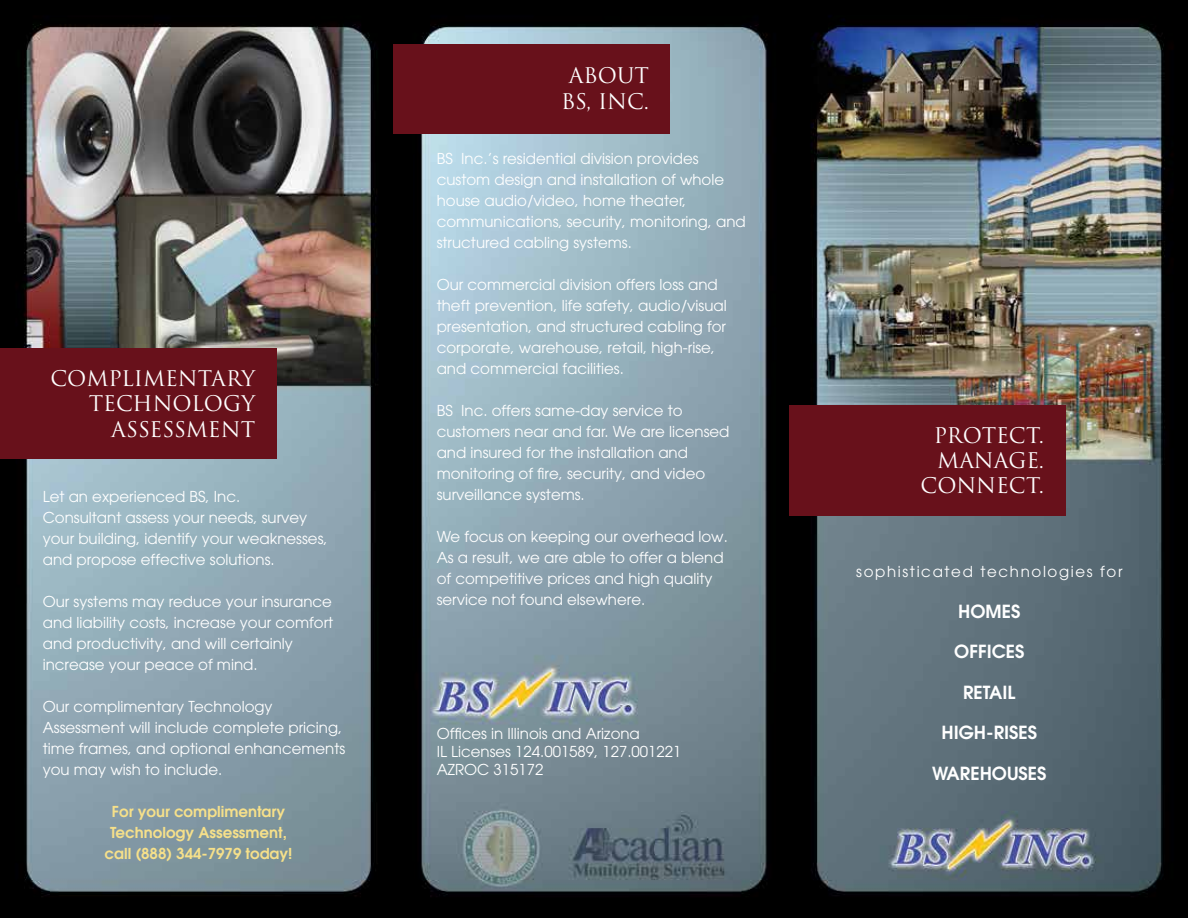
<style>
.page{position:relative;width:1188px;height:918px;background:#fff}
.page>*{position:absolute;margin:0;border:0;box-sizing:border-box;transform-origin:0 0}
.t1{font:21px/25.2px "Trajan Pro 3";color:#fff;text-align:right}
.t2{font:600 18px "Avant Garde";color:#fff}
.t3{font:15px/21px "Avant Garde";color:#fff}
.t4{font:600 15px/21px "Avant Garde";color:#f6e08a;text-align:center}
.t5{font:15px "Avant Garde";letter-spacing:.11em;color:#fff}
</style>
<div class="page">
<img style="left:0;top:0;width:1188px;height:918px">
<div style="left:789px;top:405px;width:276px;height:111px;background:#68111b"></div>
<div style="left:394px;top:44px;width:276px;height:89px;background:#68111b"></div>
<div style="left:0;top:348px;width:276px;height:111px;background:#68111b"></div>
<h1 class="t1" style="left:50px;top:367px;width:206px">COMPLIMENTARY<br>TECHNOLOGY<br>ASSESSMENT</h1>
<p class="t3" style="left:43px;top:486px;width:286px">Let an experienced BS, Inc.<br>Consultant assess your needs, survey your building, identify your weaknesses, and propose effective solutions.</p>
<p class="t3" style="left:43px;top:591px;width:292px">Our systems may reduce your insurance and liability costs, increase your comfort and productivity, and will certainly increase your peace of mind.</p>
<p class="t3" style="left:43px;top:696px;width:304px">Our complimentary Technology Assessment will include complete pricing, time frames, and optional enhancements you may wish to include.</p>
<p class="t4" style="left:105px;top:800px;width:189px">For your complimentary<br>Technology Assessment, call (888) 344-7979 today!</p>
<h1 class="t1" style="left:561px;top:64px;width:90px;text-align:center">ABOUT<br>BS, INC.</h1>
<p class="t3" style="left:437px;top:148px;width:311px">BS Inc.’s residential division provides custom design and installation of whole house audio/video, home theater, communications, security, monitoring, and structured cabling systems.</p>
<p class="t3" style="left:437px;top:274px;width:292px">Our commercial division offers loss and theft prevention, life safety, audio/visual presentation, and structured cabling for corporate, warehouse, retail, high-rise, and commercial facilities.</p>
<p class="t3" style="left:437px;top:400px;width:294px">BS Inc. offers same-day service to customers near and far. We are licensed and insured for the installation and monitoring of fire, security, and video surveillance systems.</p>
<p class="t3" style="left:437px;top:526px;width:293px">We focus on keeping our overhead low.<br>As a result, we are able to offer a blend of competitive prices and high quality service not found elsewhere.</p>
<p class="t3" style="left:437px;top:724px;width:246px;line-height:18px">Offices in Illinois and Arizona<br>IL Licenses 124.001589, 127.001221<br>AZROC 315172</p>
<h1 class="t1" style="left:920px;top:424px;width:125px">PROTECT.<br>MANAGE.<br>CONNECT.</h1>
<p class="t5" style="left:856px;top:563px;width:268px">sophisticated technologies for</p>
<p class="t2" style="left:958px;top:600px;width:64px">HOMES</p>
<p class="t2" style="left:954px;top:640px;width:72px">OFFICES</p>
<p class="t2" style="left:963px;top:681px;width:54px">RETAIL</p>
<p class="t2" style="left:941px;top:721px;width:97px">HIGH-RISES</p>
<p class="t2" style="left:932px;top:762px;width:116px">WAREHOUSES</p>
</div>
